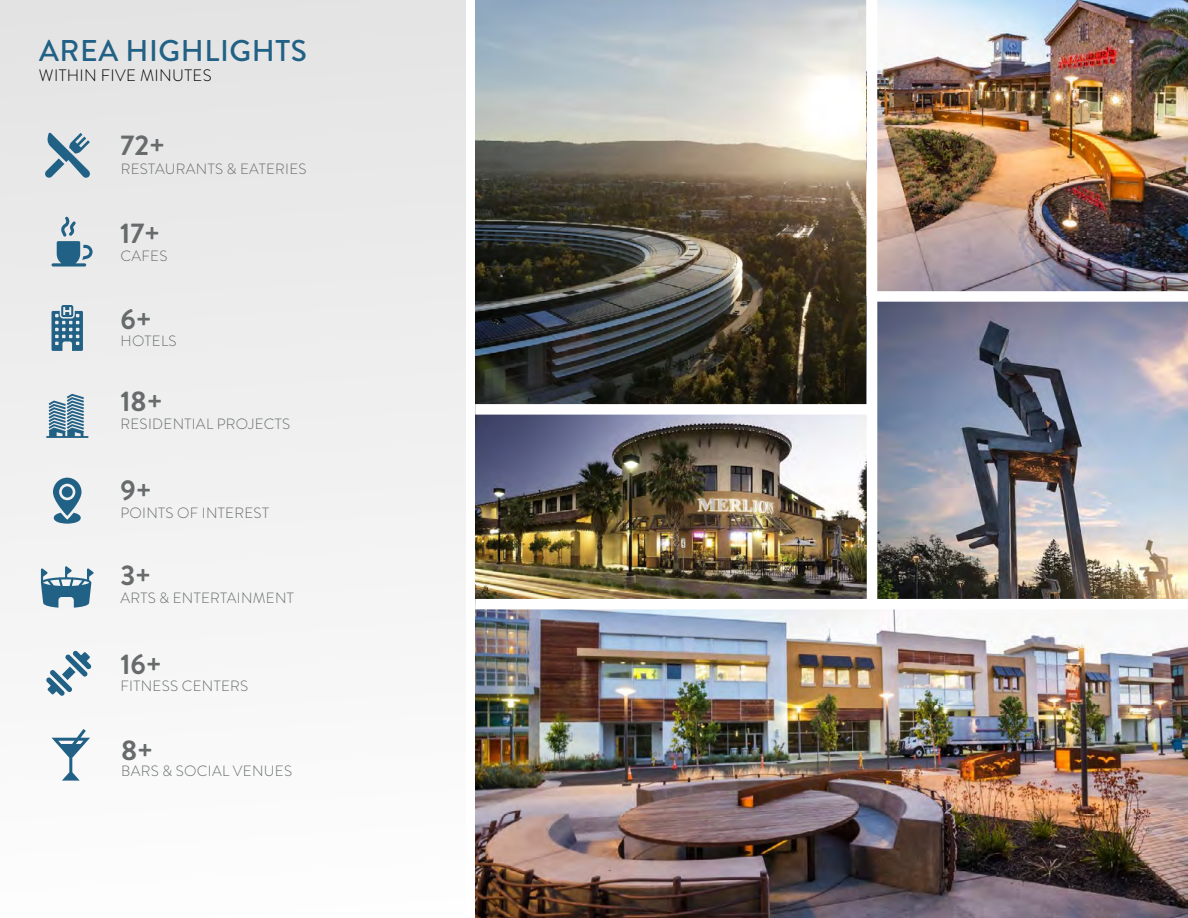
<style>
.page{position:relative;width:1188px;height:918px;background:#fff}
.page>*{position:absolute;margin:0;border:0;box-sizing:border-box;transform-origin:0 0}
.t1{font:500 30px "Brandon Grotesque";letter-spacing:.02em;color:#216185}
.t2{font:700 28.5px "Brandon Grotesque";color:#676b6c}
.t3{font:300 16.5px "Brandon Grotesque";letter-spacing:.02em;color:#000}
.t4{font:300 14.85px "Brandon Grotesque";letter-spacing:.02em;color:#676b6c}
</style>
<div class="page">
<div style="left:0;top:0;width:465px;height:918px;background:linear-gradient(to right,#f0f0f0,#f1f1f1)"></div>
<img style="left:475px;top:0;width:392px;height:404px">
<img style="left:877px;top:0;width:311px;height:291px">
<img style="left:877px;top:302px;width:311px;height:297px">
<img style="left:475px;top:415px;width:392px;height:184px">
<img style="left:475px;top:609px;width:713px;height:309px">
<svg style="left:45px;top:133px;width:45px;height:45px"></svg>
<svg style="left:52px;top:305px;width:31px;height:46px"></svg>
<svg style="left:53px;top:478px;width:29px;height:46px"></svg>
<svg style="left:46px;top:651px;width:45px;height:45px"></svg>
<svg style="left:41px;top:566px;width:53px;height:42px"></svg>
<svg style="left:52px;top:217px;width:41px;height:50px"></svg>
<svg style="left:46px;top:394px;width:42px;height:44px"></svg>
<svg style="left:52px;top:729px;width:38px;height:52px"></svg>
<h1 class="t1" style="left:39px;top:30px;width:269px">AREA HIGHLIGHTS</h1>
<p class="t3" style="left:39px;top:64px;width:174px">WITHIN FIVE MINUTES</p>
<h2 class="t2" style="left:121px;top:126px;width:46px">72+</h2>
<p class="t4" style="left:121px;top:159px;width:187px">RESTAURANTS &amp; EATERIES</p>
<h2 class="t2" style="left:120px;top:213px;width:41px">17+</h2>
<p class="t4" style="left:120px;top:246px;width:49px">CAFES</p>
<h2 class="t2" style="left:120px;top:299px;width:33px">6+</h2>
<p class="t4" style="left:120px;top:331px;width:58px">HOTELS</p>
<h2 class="t2" style="left:120px;top:381px;width:44px">18+</h2>
<p class="t4" style="left:120px;top:413px;width:171px">RESIDENTIAL PROJECTS</p>
<h2 class="t2" style="left:120px;top:471px;width:33px">9+</h2>
<p class="t4" style="left:120px;top:503px;width:150px">POINTS OF INTEREST</p>
<h2 class="t2" style="left:120px;top:555px;width:32px">3+</h2>
<p class="t4" style="left:120px;top:588px;width:175px">ARTS &amp; ENTERTAINMENT</p>
<h2 class="t2" style="left:120px;top:645px;width:43px">16+</h2>
<p class="t4" style="left:120px;top:676px;width:129px">FITNESS CENTERS</p>
<h2 class="t2" style="left:121px;top:730px;width:34px">8+</h2>
<p class="t4" style="left:121px;top:761px;width:172px">BARS &amp; SOCIAL VENUES</p>
</div>
